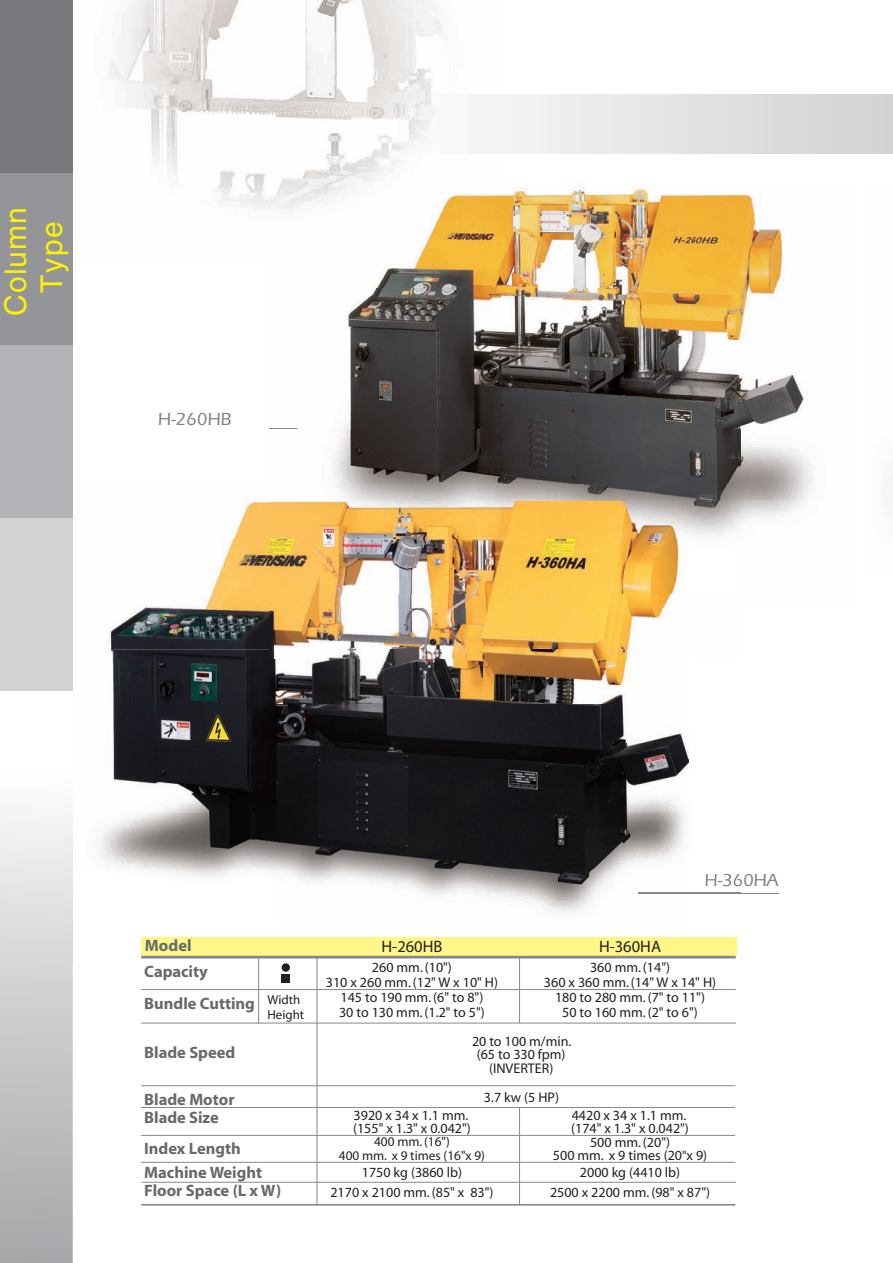
<style>
.page{position:relative;width:893px;height:1263px;background:#fff}
.page>*{position:absolute;margin:0;border:0;box-sizing:border-box;transform-origin:0 0}
.t1{font:30px/36px "Halong";color:#fff101;text-align:center}
.t2{font:300 18px "Erie";color:#808285}
.t3{font:700 16.5px/18.3px "Myriad";color:#69696c}
.t4{font:16.5px "Myriad";color:#231f20}
.t5{font:14.1px/15px "Myriad";color:#231f20;text-align:center}
.t6{font:13.35px/13.5px "Myriad";color:#231f20;text-align:center}
.t7{font:12.9px "Myriad";color:#231f20}
.s1{font-size:13.35px}
</style>
<div class="page">
<div style="left:852px;top:95px;width:41px;height:59px;background:#d5d4d5"></div>
<img style="left:109px;top:0;width:161px;height:210px">
<img style="left:305px;top:0;width:138px;height:76px">
<svg style="left:0;top:811px;width:73px;height:452px;background:#cbcacc"></svg>
<div style="left:0;top:0;width:73px;height:173px;background:#76787b"></div>
<div style="left:0;top:173px;width:73px;height:173px;background:#939598"></div>
<div style="left:0;top:346px;width:73px;height:172px;background:#b2b3b7"></div>
<div style="left:0;top:518px;width:73px;height:173px;background:#d1d2d4"></div>
<hr style="left:638px;top:893px;width:140px;height:1px;background:#86888b">
<hr style="left:156px;top:429px;width:140px;height:1px;background:#86888b">
<img style="left:270px;top:76px;width:582px;height:106px">
<img style="left:388px;top:95px;width:464px;height:59px">
<img style="left:482px;top:188px;width:332px;height:336px">
<img style="left:270px;top:264px;width:212px;height:166px">
<img style="left:270px;top:182px;width:229px;height:82px">
<svg style="left:270px;top:429px;width:26px;height:1px"></svg>
<img style="left:333px;top:430px;width:408px;height:55px">
<img style="left:233px;top:498px;width:37px;height:41px">
<img style="left:270px;top:485px;width:471px;height:54px">
<img style="left:210px;top:539px;width:470px;height:55px">
<img style="left:108px;top:594px;width:162px;height:55px">
<img style="left:270px;top:594px;width:403px;height:55px">
<img style="left:107px;top:649px;width:525px;height:55px">
<img style="left:67px;top:704px;width:674px;height:259px">
<img style="left:638px;top:893px;width:103px;height:1px">
<img style="left:706px;top:874px;width:35px;height:12px">
<div style="left:142px;top:937px;width:595px;height:19px;background:#fff688"></div>
<hr style="left:141px;top:956px;width:595px;height:2px;background:#86888b">
<hr style="left:141px;top:989px;width:595px;height:1px;background:#86888b">
<hr style="left:141px;top:1023px;width:595px;height:1px;background:#86888b">
<hr style="left:141px;top:1085px;width:594px;height:1px;background:#86888b">
<hr style="left:141px;top:1107px;width:594px;height:1px;background:#86888b">
<hr style="left:141px;top:1135px;width:594px;height:1px;background:#86888b">
<hr style="left:141px;top:1162px;width:594px;height:1px;background:#86888b">
<hr style="left:141px;top:1204px;width:594px;height:1px;background:#86888b">
<hr style="left:258px;top:958px;width:1px;height:65px;background:#86888b">
<hr style="left:317px;top:957px;width:1px;height:248px;background:#86888b">
<div style="left:282px;top:963px;width:8px;height:9px;background:#231f20;border-radius:50%"></div>
<div style="left:282px;top:974px;width:8px;height:8px;background:#231f20"></div>
<hr style="left:142px;top:1182px;width:594px;height:1px;background:#86888b">
<hr style="left:519px;top:957px;width:1px;height:66px;background:#86888b">
<hr style="left:519px;top:1108px;width:1px;height:97px;background:#86888b">
<h1 class="t1" style="left:-5px;top:316px;width:111px;rotate:-90deg">Column<br>Type</h1>
<p class="t2" style="left:158px;top:405px;width:75px">H-260HB</p>
<p class="t3" style="left:144px;top:933px;width:65px;line-height:26px">Model<br>Capacity</p>
<p class="t3" style="left:144px;top:995px;width:158px">Bundle Cutting <sup>Width</sup></p>
<p class="t7" style="left:268px;top:1008px;width:38px">Height</p>
<p class="t3" style="left:144px;top:1044px;width:93px">Blade Speed</p>
<p class="t3" style="left:144px;top:1091px;width:92px">Blade Motor<br>Blade Size</p>
<p class="t3" style="left:144px;top:1140px;width:98px">Index Length</p>
<p class="t3" style="left:144px;top:1164px;width:139px">Machine Weight<br>Floor Space (L x W)</p>
<p class="t4" style="left:381px;top:938px;width:62px">H-260HB</p>
<p class="t5" style="left:326px;top:961px;width:174px">260 mm. (10")<br>310 x 260 mm. (12" W x 10" H)<br>145 to 190 mm. (6" to 8")<br>30 to 130 mm. (1.2" to 5")</p>
<p class="t5" style="left:472px;top:1035px;width:101px;line-height:13.5px">20 to 100 m/min. (65 to 330 fpm) (INVERTER)</p>
<p class="t5" style="left:353px;top:1109px;width:119px;line-height:13.5px;text-align:left">3920 x 34 x 1.1 mm. (155" x 1.3" x 0.042")</p>
<p class="t6" style="left:339px;top:1136px;width:148px">400 mm. (16")<br>400 mm. x 9 times (16"x 9)</p>
<p class="t5" style="left:362px;top:1166px;width:102px">1750 kg (3860 lb)</p>
<p class="t5" style="left:550px;top:1185px;width:162px">2500 x 2200 mm. (98" x 87")</p>
<p class="t4" style="left:599px;top:938px;width:64px">H-360HA</p>
<p class="t5" style="left:544px;top:961px;width:174px">360 mm. (14")<br>360 x 360 mm. (14" W x 14" H)<br>180 to 280 mm. (7" to 11")<br>50 to 160 mm. (2" to 6")</p>
<p class="t5" style="left:484px;top:1091px;width:77px">3.7 kw (5 HP)</p>
<p class="t5" style="left:553px;top:1109px;width:156px;line-height:13.5px">4420 x 34 x 1.1 mm.<br>(174" x 1.3" x 0.042")<br>500 mm. (20")<br>500 mm. x 9 times (20<span class="s1">"</span>x 9)</p>
<p class="t5" style="left:580px;top:1166px;width:102px">2000 kg (4410 lb)</p>
<p class="t5" style="left:330px;top:1185px;width:165px">2170 x 2100 mm. (85" x 83")</p>
</div>
